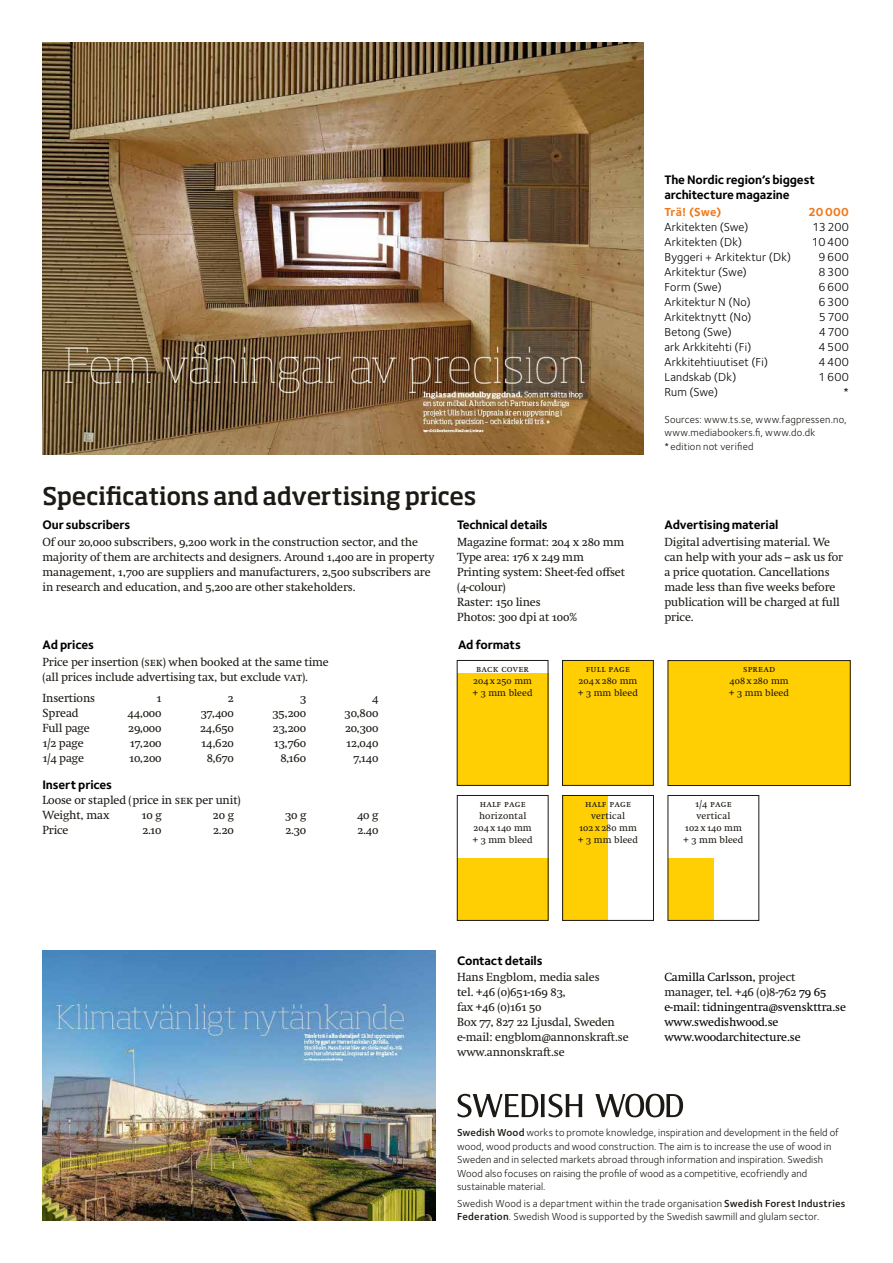
<style>
.page{position:relative;width:893px;height:1263px;background:#fff}
.page>*{position:absolute;margin:0;border:0;box-sizing:border-box;transform-origin:0 0}
.t1{font:500 24px "Soho Std";letter-spacing:-.015em;color:#1d1914}
.t2{font:700 12.75px/15px "Foundry Sterling";letter-spacing:-.01em;color:#000}
.t3{font:12px/15px "Swift Neue LT Pro";letter-spacing:-.01em;color:#1d1914}
.t4{font:12px "Foundry Sterling";letter-spacing:.015em;color:#000}
.t5{font:12px/15px "Swift Neue LT Pro";letter-spacing:-.01em;color:#000}
.t6{font:700 12px "Foundry Sterling";letter-spacing:.005em;color:#ee781b}
.t7{font:10.5px/13.5px "Foundry Sterling";letter-spacing:.01em;color:#1d1914}
.t8{font:9.75px/12px "Swift Neue LT Pro";letter-spacing:.02em;color:#1d1914;text-align:center}
.s1{color:#1d1914}
.s2{font-weight:600}
</style>
<div class="page">
<div style="left:457px;top:674px;width:91px;height:112px;background:#ffcf03"></div>
<div style="left:457px;top:858px;width:91px;height:63px;background:#ffcf03"></div>
<div style="left:562px;top:795px;width:46px;height:126px;background:#ffcf03"></div>
<div style="left:668px;top:858px;width:45px;height:63px;background:#ffcf03"></div>
<div style="left:457px;top:660px;width:91px;height:126px;border:1px solid #1d1914"></div>
<div style="left:457px;top:795px;width:91px;height:126px;border:1px solid #1d1914"></div>
<div style="left:562px;top:795px;width:92px;height:126px;border:1px solid #1d1914"></div>
<div style="left:668px;top:795px;width:91px;height:126px;border:1px solid #1d1914"></div>
<div style="left:562px;top:660px;width:91px;height:125px;background:#ffcf03"></div>
<div style="left:562px;top:660px;width:92px;height:126px;border:1px solid #1d1914"></div>
<div style="left:668px;top:660px;width:182px;height:125px;background:#ffcf03"></div>
<div style="left:668px;top:660px;width:182px;height:126px;border:1px solid #1d1914"></div>
<img style="left:43px;top:43px;width:600px;height:412px">
<img style="left:43px;top:950px;width:393px;height:270px">
<svg style="left:458px;top:1094px;width:225px;height:23px"></svg>
<h1 class="t1" style="left:43px;top:481px;width:435px">Specifications and advertising prices</h1>
<p class="t2" style="left:43px;top:517px;width:89px">Our subscribers</p>
<p class="t3" style="left:43px;top:534px;width:393px">Of our 20,000 subscribers, 9,200 work in the construction sector, and the majority of them are architects and designers. Around 1,400 are in property management, 1,700 are suppliers and manufacturers, 2,500 subscribers are in research and education, and 5,200 are other stakeholders.</p>
<p class="t2" style="left:457px;top:517px;width:92px">Technical details</p>
<p class="t3" style="left:457px;top:534px;width:169px">Magazine format: 204 x 280 mm<br>Type area: 176 x 249 mm<br>Printing system: Sheet-fed offset (4-colour)<br>Raster: 150 lines<br>Photos: 300 dpi at 100%</p>
<p class="t2" style="left:664px;top:172px;width:152px">The Nordic region’s biggest architecture magazine</p>
<p class="t6" style="left:664px;top:203px;width:58px">Trä! (Swe)</p>
<p class="t6" style="left:808px;top:203px;width:42px">20000</p>
<p class="t4" style="left:664px;top:218px;width:86px">Arkitekten (Swe)</p>
<p class="t4" style="left:812px;top:218px;width:38px">13200</p>
<p class="t4" style="left:664px;top:233px;width:79px">Arkitekten (Dk)</p>
<p class="t4" style="left:812px;top:233px;width:39px">10400</p>
<p class="t4" style="left:664px;top:248px;width:128px">Byggeri + Arkitektur (Dk)</p>
<p class="t4" style="left:818px;top:248px;width:32px">9600</p>
<p class="t4" style="left:664px;top:263px;width:84px">Arkitektur (Swe)</p>
<p class="t4" style="left:819px;top:263px;width:32px">8300</p>
<p class="t4" style="left:664px;top:278px;width:59px">Form (Swe)</p>
<p class="t4" style="left:818px;top:278px;width:32px">6600</p>
<p class="t4" style="left:664px;top:293px;width:88px">Arkitektur N (No)</p>
<p class="t4" style="left:819px;top:293px;width:32px">6300</p>
<p class="t4" style="left:664px;top:308px;width:89px">Arkitektnytt (No)</p>
<p class="t4" style="left:819px;top:308px;width:32px">5700</p>
<p class="t4" style="left:664px;top:323px;width:69px">Betong (Swe)</p>
<p class="t4" style="left:819px;top:323px;width:32px">4700</p>
<p class="t4" style="left:664px;top:338px;width:88px">ark Arkkitehti (Fi)</p>
<p class="t4" style="left:819px;top:338px;width:32px">4500</p>
<p class="t4" style="left:664px;top:353px;width:105px">Arkkitehtiuutiset (Fi)</p>
<p class="t4" style="left:818px;top:353px;width:32px">4400</p>
<p class="t4" style="left:664px;top:368px;width:73px">Landskab (Dk)</p>
<p class="t4" style="left:818px;top:368px;width:32px">1600</p>
<p class="t4" style="left:664px;top:383px;width:55px">Rum (Swe)</p>
<p class="t4" style="left:844px;top:383px;width:7px">*</p>
<p class="t7" style="left:664px;top:412px;width:184px">Sources: www.ts.se, www.fagpressen.no, www.mediabookers.fi, www.do.dk *edition not verified</p>
<p class="t2" style="left:664px;top:517px;width:115px">Advertising material</p>
<p class="t3" style="left:664px;top:534px;width:180px">Digital advertising material. We can help with your ads – ask us for a price quotation. Cancellations made less than five weeks before publication will be charged at full price.</p>
<p class="t2" style="left:43px;top:637px;width:53px">Ad prices</p>
<p class="t3" style="left:43px;top:654px;width:288px">Price per insertion (SEK) when booked at the same time (all prices include advertising tax, but exclude VAT).</p>
<p class="t3" style="left:43px;top:690px;width:54px">Insertions</p>
<p class="t3" style="left:157px;top:690px;width:7px">1</p>
<p class="t3" style="left:228px;top:690px;width:8px">2</p>
<p class="t3" style="left:300px;top:690px;width:8px">3</p>
<p class="t3" style="left:372px;top:690px;width:8px">4</p>
<p class="t3" style="left:43px;top:705px;width:38px">Spread</p>
<p class="t3" style="left:127px;top:705px;width:36px">44,000</p>
<p class="t3" style="left:201px;top:705px;width:35px">37,400</p>
<p class="t3" style="left:273px;top:705px;width:35px">35,200</p>
<p class="t3" style="left:345px;top:705px;width:35px">30,800</p>
<p class="t3" style="left:43px;top:720px;width:49px">Full page</p>
<p class="t3" style="left:128px;top:720px;width:35px">29,000</p>
<p class="t3" style="left:200px;top:720px;width:35px">24,650</p>
<p class="t3" style="left:273px;top:720px;width:35px">23,200</p>
<p class="t3" style="left:345px;top:720px;width:35px">20,300</p>
<p class="t3" style="left:43px;top:735px;width:43px">1/2 page</p>
<p class="t3" style="left:130px;top:735px;width:33px">17,200</p>
<p class="t3" style="left:201px;top:735px;width:34px">14,620</p>
<p class="t3" style="left:274px;top:735px;width:34px">13,760</p>
<p class="t3" style="left:346px;top:735px;width:34px">12,040</p>
<p class="t3" style="left:43px;top:750px;width:43px">1/4 page</p>
<p class="t3" style="left:129px;top:750px;width:34px">10,200</p>
<p class="t3" style="left:207px;top:750px;width:29px">8,670</p>
<p class="t3" style="left:280px;top:750px;width:27px">8,160</p>
<p class="t3" style="left:353px;top:750px;width:27px">7,140</p>
<p class="t2" style="left:43px;top:776px;width:71px">Insert prices</p>
<p class="t3" style="left:43px;top:792px;width:140px">Loose or stapled (price in SEK</p>
<p class="t3" style="left:196px;top:792px;width:47px">per unit)</p>
<p class="t3" style="left:43px;top:807px;width:68px">Weight, max</p>
<p class="t3" style="left:141px;top:807px;width:22px">10 g</p>
<p class="t3" style="left:213px;top:807px;width:23px">20 g</p>
<p class="t3" style="left:285px;top:807px;width:23px">30 g</p>
<p class="t3" style="left:357px;top:807px;width:23px">40 g</p>
<p class="t3" style="left:43px;top:822px;width:28px">Price</p>
<p class="t3" style="left:143px;top:822px;width:21px">2.10</p>
<p class="t3" style="left:213px;top:822px;width:22px">2.20</p>
<p class="t3" style="left:285px;top:822px;width:22px">2.30</p>
<p class="t3" style="left:357px;top:822px;width:23px">2.40</p>
<p class="t2" style="left:458px;top:637px;width:64px">Ad formats</p>
<p class="t8" style="left:473px;top:663px;width:61px">back cover<br>204x250 mm + 3 mm bleed</p>
<p class="t8" style="left:578px;top:663px;width:61px">full page<br>204x280 mm + 3 mm bleed</p>
<p class="t8" style="left:729px;top:662px;width:61px">spread<br>408x280 mm + 3 mm bleed</p>
<p class="t8" style="left:473px;top:798px;width:61px">half page horizontal<br>204x140 mm + 3 mm bleed</p>
<p class="t8" style="left:578px;top:798px;width:61px">half page vertical<br>102x280 mm + 3 mm bleed</p>
<p class="t8" style="left:683px;top:798px;width:61px">1/4 page vertical<br>102x140 mm + 3 mm bleed</p>
<p class="t2" style="left:457px;top:952px;width:87px">Contact details</p>
<p class="t3" style="left:457px;top:969px;width:173px">Hans Engblom, media sales<br>tel. +46 (0)651-169 83,<br>fax +46 (0)161 50<br>Box 77, 827 22 Ljusdal, Sweden e-mail: engblom@annonskraft.se www.annonskraft.se</p>
<p class="t5" style="left:664px;top:969px;width:183px">Camilla Carlsson, <span class="s1">project manager, tel. +46 (0)8-762</span> 79 65 e-mail: tidningentra@svenskttra.se www.swedishwood.se www.woodarchitecture.se</p>
<p class="t7" style="left:457px;top:1126px;width:383px"><span class="s2">Swedish Wood</span> works to promote knowledge, inspiration and development in the field of wood, wood products and wood construction. The aim is to increase the use of wood in Sweden and in selected markets abroad through information and inspiration. Swedish Wood also focuses on raising the profile of wood as a competitive, ecofriendly and sustainable material.</p>
<p class="t7" style="left:457px;top:1196px;width:390px">Swedish Wood is a department within the trade organisation <span class="s2">Swedish Forest Industries<br>Federation</span>. Swedish Wood is supported by the Swedish sawmill and glulam sector.</p>
</div>
